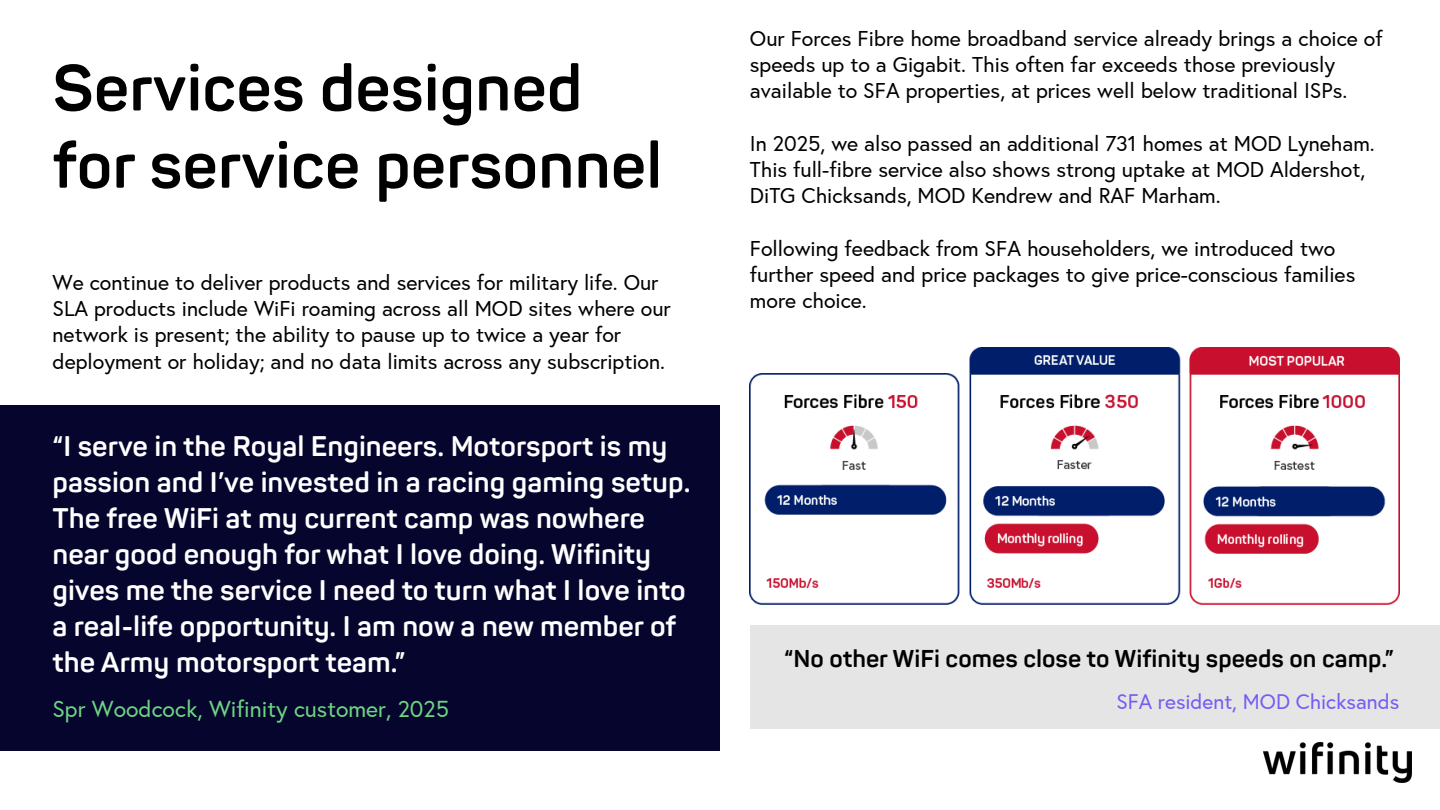
<style>
.page{position:relative;width:1440px;height:810px;background:#fff}
.page>*{position:absolute;margin:0;border:0;box-sizing:border-box;transform-origin:0 0}
.t1{font:700 64px/77.2px "Panton";color:#000}
.t2{font:700 28px/36px "Panton";color:#fff}
.t3{font:700 24px "Panton";color:#000}
.t4{font:23px "Europa";color:#6ed482}
.t5{font:21.3px/26.2px "Europa";color:#000}
.t6{font:21px "Europa";color:#735cf5}
</style>
<div class="page">
<img style="left:1264px;top:742px;width:147px;height:41px">
<img style="left:750px;top:347px;width:649px;height:257px">
<div style="left:0;top:405px;width:719px;height:346px;background:#05052d"></div>
<div style="left:750px;top:626px;width:690px;height:103px;background:#e5e5e5"></div>
<h1 class="t1" style="left:52px;top:52px;width:611px">Services designed for service personnel</h1>
<p class="t5" style="left:52px;top:270px;width:620px">We continue to deliver products and services for military life. Our SLA products include WiFi roaming across all MOD sites where our network is present; the ability to pause up to twice a year for deployment or holiday; and no data limits across any subscription.</p>
<h2 class="t2" style="left:52px;top:429px;width:639px">“I serve in the Royal Engineers. Motorsport is my passion and I’ve invested in a racing gaming setup.<br>The free WiFi at my current camp was nowhere near good enough for what I love doing. Wifinity gives me the service I need to turn what I love into a real-life opportunity. I am now a new member of the Army motorsport team.”</h2>
<h2 class="t4" style="left:52px;top:695px;width:398px">Spr Woodcock, Wifinity customer, 2025</h2>
<p class="t5" style="left:750px;top:26px;width:634px">Our Forces Fibre home broadband service already brings a choice of speeds up to a Gigabit. This often far exceeds those previously available to SFA properties, at prices well below traditional ISPs.</p>
<p class="t5" style="left:750px;top:131px;width:626px">In 2025, we also passed an additional 731 homes at MOD Lyneham.<br>This full-fibre service also shows strong uptake at MOD Aldershot,<br>DiTG Chicksands, MOD Kendrew and RAF Marham.</p>
<p class="t5" style="left:750px;top:236px;width:607px">Following feedback from SFA householders, we introduced two further speed and price packages to give price-conscious families more choice.</p>
<h3 class="t3" style="left:784px;top:645px;width:611px">“No other WiFi comes close to Wifinity speeds on camp.”</h3>
<h3 class="t6" style="left:1116px;top:689px;width:284px">SFA resident, MOD Chicksands</h3>
</div>
